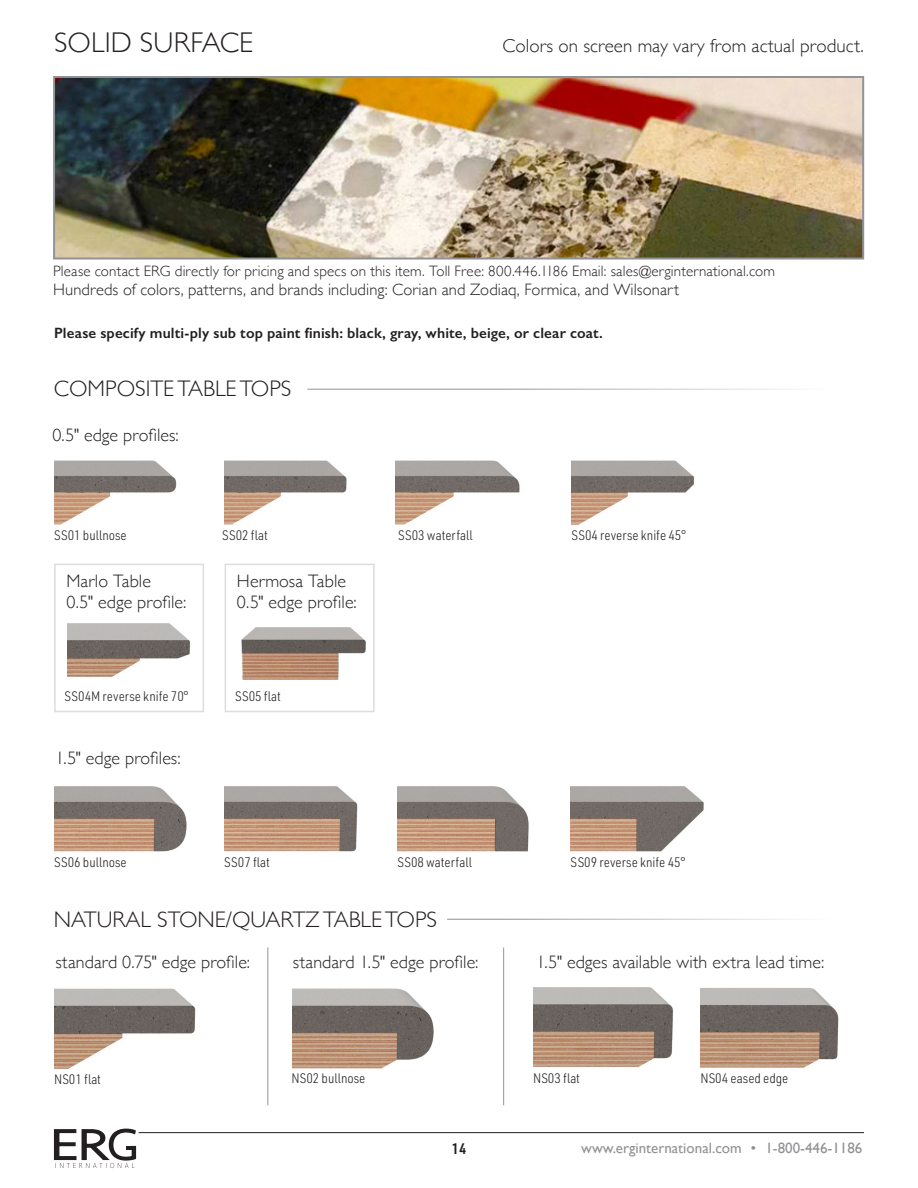
<style>
.page{position:relative;width:918px;height:1188px;background:#fff}
.page>*{position:absolute;margin:0;border:0;box-sizing:border-box;transform-origin:0 0}
.Headers{font:300 28.5px "Gill Sans";letter-spacing:.005em;color:#231f20}
.t1{font:300 22.5px "Gill Sans";color:#231f20}
.t2{font:300 18.9px "Gill Sans";letter-spacing:.005em;color:#231f20}
.Call_out_9_pt{font:300 18px "Gill Sans";letter-spacing:.005em;color:#231f20}
.Call_out_9_pt-2{font:300 16.5px "Gill Sans";letter-spacing:.005em;color:#231f20}
.Call_out_9_pt-3{font:300 15px "Gill Sans";letter-spacing:.01em;color:#231f20}
.t3{font:600 15px "Gill Sans";letter-spacing:.01em;color:#231f20}
.t4{font:15px "Gill Sans";color:#919295}
.t5{font:600 15px "URWDIN Semi Cond";color:#231f20}
.C_Pictorial_Text_New{font:300 13.5px "URWDIN Semi Cond";color:#231f20}
</style>
<div class="page">
<img style="left:56px;top:79px;width:805px;height:178px">
<div style="left:53px;top:76px;width:811px;height:184px;border:2px solid #919295"></div>
<hr style="left:307px;top:389px;width:523px;height:1px;background:#919295">
<div style="left:505px;top:367px;width:326px;height:43px;background:#fff"></div>
<img style="left:54px;top:460px;width:123px;height:65px">
<img style="left:571px;top:460px;width:124px;height:65px">
<img style="left:225px;top:460px;width:122px;height:65px">
<img style="left:395px;top:460px;width:125px;height:65px">
<img style="left:54px;top:786px;width:133px;height:66px">
<img style="left:571px;top:786px;width:133px;height:66px">
<img style="left:224px;top:786px;width:134px;height:66px">
<img style="left:397px;top:786px;width:132px;height:66px">
<div style="left:54px;top:564px;width:150px;height:148px;border:2px solid #dcdddf"></div>
<img style="left:68px;top:623px;width:122px;height:54px">
<div style="left:225px;top:564px;width:150px;height:148px;border:2px solid #dcdddf"></div>
<img style="left:241px;top:627px;width:125px;height:53px">
<hr style="left:447px;top:919px;width:383px;height:1px;background:#919295">
<div style="left:505px;top:897px;width:326px;height:44px;background:#fff"></div>
<img style="left:292px;top:988px;width:142px;height:81px">
<img style="left:55px;top:988px;width:141px;height:82px">
<img style="left:534px;top:987px;width:139px;height:80px">
<img style="left:701px;top:987px;width:138px;height:81px">
<hr style="left:267px;top:948px;width:1px;height:157px;background:#939598">
<hr style="left:503px;top:948px;width:1px;height:157px;background:#939598">
<hr style="left:139px;top:1132px;width:725px;height:1px;background:#231f20">
<svg style="left:53px;top:1128px;width:84px;height:40px"></svg>
<p class="Headers" style="left:54px;top:20px;width:200px">SOLID SURFACE</p>
<p class="t2" style="left:503px;top:31px;width:363px">Colors on screen may vary from actual product.</p>
<p class="Call_out_9_pt-3" style="left:53px;top:259px;width:723px">Please contact ERG directly for pricing and specs on this item. Toll Free: 800.446.1186 Email: sales@erginternational.com</p>
<p class="Call_out_9_pt-2" style="left:53px;top:277px;width:627px">Hundreds of colors, patterns, and brands including: Corian and Zodiaq, Formica, and Wilsonart</p>
<p class="t3" style="left:54px;top:324px;width:550px">Please specify multi-ply sub top paint finish: black, gray, white, beige, or clear coat.</p>
<p class="t1" style="left:54px;top:371px;width:239px">COMPOSITE TABLE TOPS</p>
<p class="Call_out_9_pt" style="left:52px;top:421px;width:128px">0.5" edge profiles:</p>
<p class="C_Pictorial_Text_New" style="left:54px;top:526px;width:74px">SS01 bullnose</p>
<p class="C_Pictorial_Text_New" style="left:222px;top:526px;width:47px">SS02 flat</p>
<p class="C_Pictorial_Text_New" style="left:398px;top:526px;width:76px">SS03 waterfall</p>
<p class="Call_out_9_pt" style="left:66px;top:567px;width:86px">Marlo Table</p>
<p class="Call_out_9_pt" style="left:66px;top:588px;width:121px">0.5" edge profile:</p>
<p class="C_Pictorial_Text_New" style="left:65px;top:687px;width:125px">SS04M reverse knife 70°</p>
<p class="Call_out_9_pt" style="left:55px;top:744px;width:127px">1.5" edge profiles:</p>
<p class="Call_out_9_pt" style="left:237px;top:567px;width:111px">Hermosa Table</p>
<p class="Call_out_9_pt" style="left:237px;top:588px;width:121px">0.5" edge profile:</p>
<p class="C_Pictorial_Text_New" style="left:235px;top:687px;width:47px">SS05 flat</p>
<p class="C_Pictorial_Text_New" style="left:571px;top:526px;width:116px">SS04 reverse knife 45°</p>
<p class="C_Pictorial_Text_New" style="left:54px;top:853px;width:74px">SS06 bullnose</p>
<p class="C_Pictorial_Text_New" style="left:224px;top:853px;width:47px">SS07 flat</p>
<p class="C_Pictorial_Text_New" style="left:397px;top:853px;width:76px">SS08 waterfall</p>
<p class="C_Pictorial_Text_New" style="left:571px;top:853px;width:116px">SS09 reverse knife 45°</p>
<p class="t1" style="left:54px;top:901px;width:385px">NATURAL STONE/QUARTZ TABLE TOPS</p>
<p class="Call_out_9_pt" style="left:55px;top:948px;width:196px">standard 0.75" edge profile:</p>
<p class="Call_out_9_pt" style="left:293px;top:948px;width:187px">standard 1.5" edge profile:</p>
<p class="Call_out_9_pt" style="left:536px;top:948px;width:289px">1.5" edges available with extra lead time:</p>
<p class="C_Pictorial_Text_New" style="left:54px;top:1071px;width:48px">NS01 flat</p>
<p class="C_Pictorial_Text_New" style="left:292px;top:1069px;width:75px">NS02 bullnose</p>
<p class="C_Pictorial_Text_New" style="left:533px;top:1069px;width:48px">NS03 flat</p>
<p class="C_Pictorial_Text_New" style="left:701px;top:1069px;width:90px">NS04 eased edge</p>
<p class="t5" style="left:452px;top:1138px;width:16px">14</p>
<p class="t4" style="left:581px;top:1140px;width:283px">www.erginternational.com • 1-800-446-1186</p>
</div>
